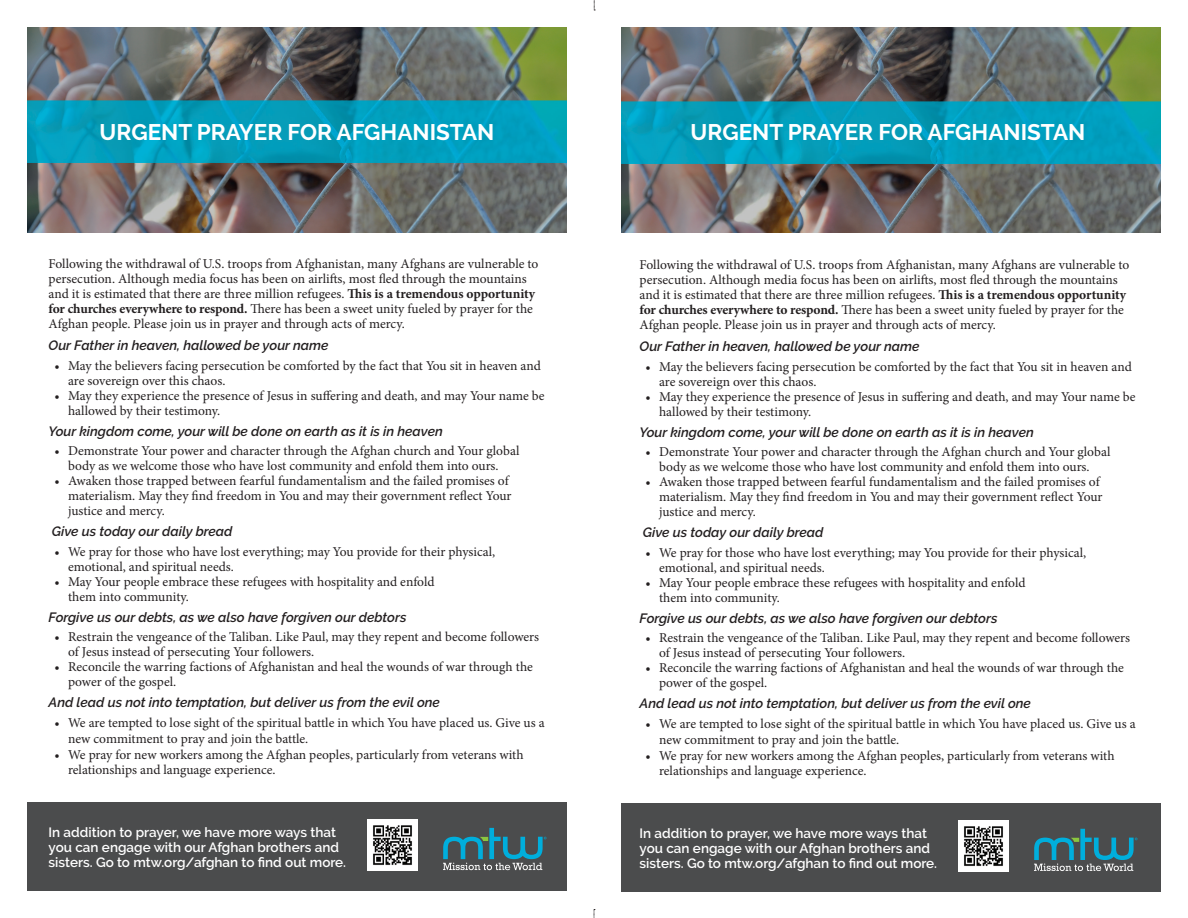
<style>
.page{position:relative;width:1188px;height:918px;background:#fff}
.page>*{position:absolute;margin:0;border:0;box-sizing:border-box;transform-origin:0 0}
.t1{font:700 22.5px "Raleway";color:#fff}
.Body_Text{font:13.5px/15px "Minion Pro";color:#231f20}
.Body_Text-2{font:italic 600 13.5px "Raleway";color:#231f20}
.Body_Reverse{font:600 13.5px/15px "Raleway";color:#fff}
.s1{font-weight:700}
</style>
<div class="page">
<div style="left:618px;top:803px;width:543px;height:89px;background:#4b4c4d"></div>
<img style="left:621px;top:28px;width:540px;height:205px">
<svg style="left:1034px;top:829px;width:103px;height:42px"></svg>
<img style="left:958px;top:821px;width:51px;height:50px">
<div style="left:27px;top:802px;width:552px;height:89px;background:#4b4c4d"></div>
<img style="left:27px;top:27px;width:540px;height:205px">
<div style="left:567px;top:0;width:54px;height:918px;background:#fff"></div>
<svg style="left:443px;top:828px;width:103px;height:42px"></svg>
<img style="left:367px;top:820px;width:51px;height:50px">
<p class="t1" style="left:100px;top:119px;width:396px">URGENT PRAYER FOR AFGHANISTAN</p>
<p class="Body_Text" style="left:49px;top:256px;width:491px">Following the withdrawal of U.S. troops from Afghanistan, many Afghans are vulnerable to persecution. Although media focus has been on airlifts, most fled through the mountains and it is estimated that there are three million refugees. <span class="s1">This is a tremendous opportunity for churches everywhere to respond.</span> There has been a sweet unity fueled by prayer for the Afghan people. Please join us in prayer and through acts of mercy.</p>
<p class="Body_Text-2" style="left:49px;top:338px;width:282px">Our Father in heaven, hallowed be your name</p>
<p class="Body_Text" style="left:68px;top:358px;width:474px;text-indent:-14px">• May the believers facing persecution be comforted by the fact that You sit in heaven and are sovereign over this chaos.</p>
<p class="Body_Text" style="left:68px;top:388px;width:478px;text-indent:-14px">• May they experience the presence of Jesus in suffering and death, and may Your name be hallowed by their testimony.</p>
<p class="Body_Text-2" style="left:49px;top:423px;width:396px">Your kingdom come, your will be done on earth as it is in heaven</p>
<p class="Body_Text" style="left:55px;top:444px;width:466px;text-align:center">• Demonstrate Your power and character through the Afghan church and Your global body as we welcome those who have lost community and enfold them into ours.</p>
<p class="Body_Text" style="left:68px;top:474px;width:445px;text-indent:-14px">• Awaken those trapped between fearful fundamentalism and the failed promises of materialism. May they find freedom in You and may their government reflect Your justice and mercy.</p>
<p class="Body_Text-2" style="left:52px;top:524px;width:182px">Give us today our daily bread</p>
<p class="Body_Text" style="left:68px;top:544px;width:429px;text-indent:-14px">• We pray for those who have lost everything; may You provide for their physical, emotional, and spiritual needs.</p>
<p class="Body_Text" style="left:68px;top:574px;width:368px;text-indent:-14px">• May Your people embrace these refugees with hospitality and enfold them into community.</p>
<p class="Body_Text-2" style="left:49px;top:609px;width:359px">Forgive us our debts, as we also have forgiven our debtors</p>
<p class="Body_Text" style="left:68px;top:630px;width:473px;text-indent:-14px">• Restrain the vengeance of the Taliban. Like Paul, may they repent and become followers of Jesus instead of persecuting Your followers.</p>
<p class="Body_Text" style="left:68px;top:660px;width:466px;text-indent:-14px">• Reconcile the warring factions of Afghanistan and heal the wounds of war through the power of the gospel.</p>
<p class="Body_Text-2" style="left:49px;top:695px;width:393px">And lead us not into temptation, but deliver us from the evil one</p>
<p class="Body_Text" style="left:68px;top:715px;width:478px;line-height:16.2px;text-indent:-14px">• We are tempted to lose sight of the spiritual battle in which You have placed us. Give us a new commitment to pray and join the battle.</p>
<p class="Body_Text" style="left:68px;top:748px;width:457px;text-indent:-14px">• We pray for new workers among the Afghan peoples, particularly from veterans with relationships and language experience.</p>
<p class="Body_Reverse" style="left:49px;top:825px;width:299px">In addition to prayer, we have more ways that you can engage with our Afghan brothers and sisters. Go to mtw.org/afghan to find out more.</p>
<p class="t1" style="left:691px;top:120px;width:396px">URGENT PRAYER FOR AFGHANISTAN</p>
<p class="Body_Text" style="left:640px;top:257px;width:491px">Following the withdrawal of U.S. troops from Afghanistan, many Afghans are vulnerable to persecution. Although media focus has been on airlifts, most fled through the mountains and it is estimated that there are three million refugees. <span class="s1">This is a tremendous opportunity for churches everywhere to respond.</span> There has been a sweet unity fueled by prayer for the Afghan people. Please join us in prayer and through acts of mercy.</p>
<p class="Body_Text-2" style="left:640px;top:339px;width:282px">Our Father in heaven, hallowed be your name</p>
<p class="Body_Text" style="left:659px;top:359px;width:474px;text-indent:-14px">• May the believers facing persecution be comforted by the fact that You sit in heaven and are sovereign over this chaos.</p>
<p class="Body_Text" style="left:659px;top:389px;width:478px;text-indent:-14px">• May they experience the presence of Jesus in suffering and death, and may Your name be hallowed by their testimony.</p>
<p class="Body_Text-2" style="left:640px;top:424px;width:396px">Your kingdom come, your will be done on earth as it is in heaven</p>
<p class="Body_Text" style="left:646px;top:445px;width:466px;text-align:center">• Demonstrate Your power and character through the Afghan church and Your global body as we welcome those who have lost community and enfold them into ours.</p>
<p class="Body_Text" style="left:659px;top:475px;width:445px;text-indent:-14px">• Awaken those trapped between fearful fundamentalism and the failed promises of materialism. May they find freedom in You and may their government reflect Your justice and mercy.</p>
<p class="Body_Text-2" style="left:643px;top:525px;width:182px">Give us today our daily bread</p>
<p class="Body_Text" style="left:659px;top:545px;width:429px;text-indent:-14px">• We pray for those who have lost everything; may You provide for their physical, emotional, and spiritual needs.</p>
<p class="Body_Text" style="left:659px;top:575px;width:368px;text-indent:-14px">• May Your people embrace these refugees with hospitality and enfold them into community.</p>
<p class="Body_Text-2" style="left:640px;top:610px;width:359px">Forgive us our debts, as we also have forgiven our debtors</p>
<p class="Body_Text" style="left:659px;top:631px;width:473px;text-indent:-14px">• Restrain the vengeance of the Taliban. Like Paul, may they repent and become followers of Jesus instead of persecuting Your followers.</p>
<p class="Body_Text" style="left:659px;top:661px;width:466px;text-indent:-14px">• Reconcile the warring factions of Afghanistan and heal the wounds of war through the power of the gospel.</p>
<p class="Body_Text-2" style="left:640px;top:696px;width:393px">And lead us not into temptation, but deliver us from the evil one</p>
<p class="Body_Text" style="left:659px;top:715px;width:478px;line-height:16.2px;text-indent:-14px">• We are tempted to lose sight of the spiritual battle in which You have placed us. Give us a new commitment to pray and join the battle.</p>
<p class="Body_Text" style="left:659px;top:748px;width:457px;text-indent:-14px">• We pray for new workers among the Afghan peoples, particularly from veterans with relationships and language experience.</p>
<p class="Body_Reverse" style="left:640px;top:826px;width:299px">In addition to prayer, we have more ways that you can engage with our Afghan brothers and sisters. Go to mtw.org/afghan to find out more.</p>
</div>
